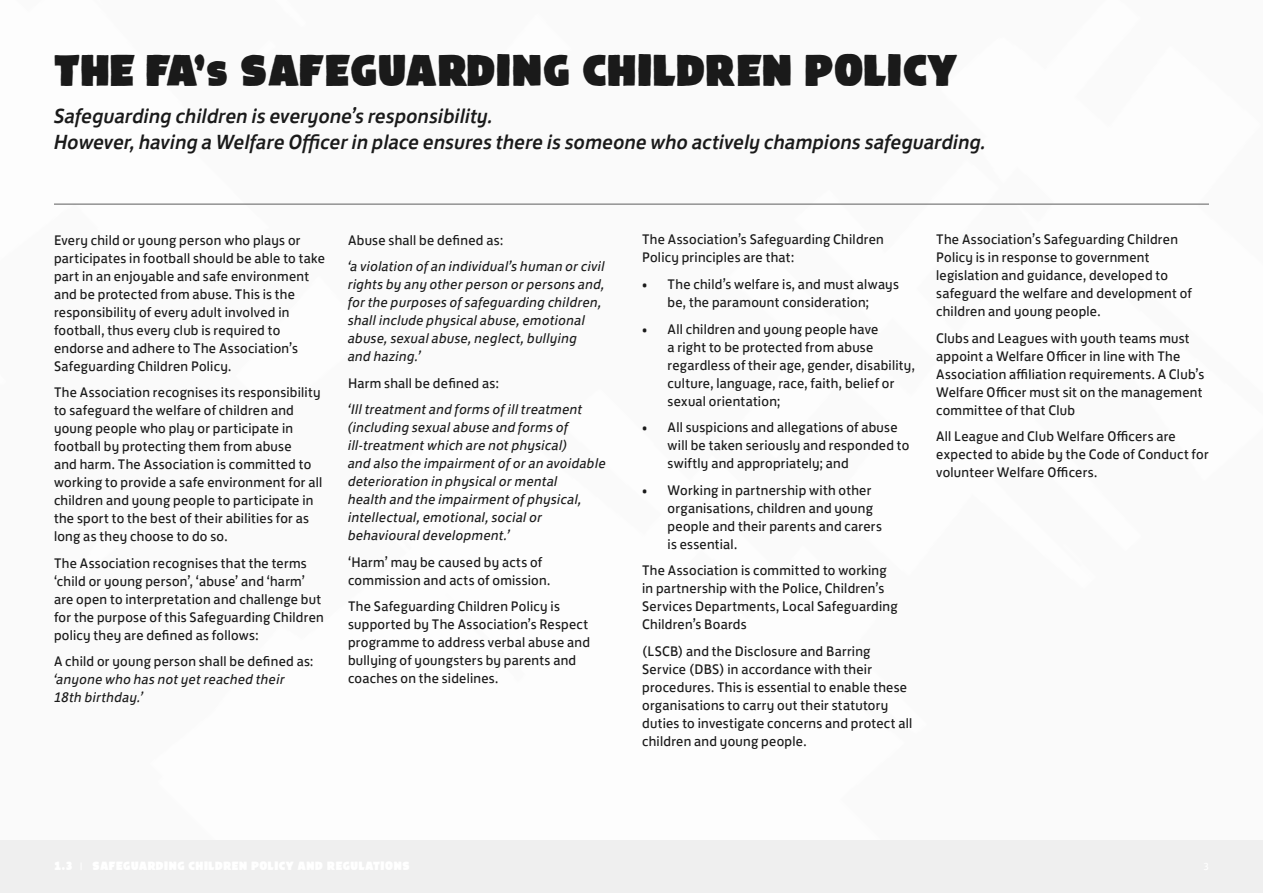
<style>
.page{position:relative;width:1263px;height:893px;background:#fff}
.page>*{position:absolute;margin:0;border:0;box-sizing:border-box;transform-origin:0 0}
.t1{font:39px "FA Brush";color:#1a1a1a}
.t2{font:italic 500 21px/25.5px "FS Jack";color:#1a1a1a}
.t3{font:14.25px/18px "FS Jack";letter-spacing:.02em;color:#1a1a1a}
.t4{font:italic 14.25px/18px "FS Jack";letter-spacing:.02em;color:#1a1a1a}
</style>
<div class="page">
<hr style="left:54px;top:204px;width:1155px;height:1px;background:#5d5d5d">
<div style="left:0;top:840px;width:1263px;height:53px;background:#efefef"></div>
<h1 class="t1" style="left:54px;top:54px;width:904px">THE FA’s SAFEGUARDING CHILDREN POLICY</h1>
<h2 class="t2" style="left:54px;top:102px;width:933px">Safeguarding children is everyone’s responsibility.<br>However, having a Welfare Officer in place ensures there is someone who actively champions safeguarding.</h2>
<p class="t3" style="left:54px;top:230px;width:272px">Every child or young person who plays or participates in football should be able to take part in an enjoyable and safe environment and be protected from abuse. This is the responsibility of every adult involved in football, thus every club is required to endorse and adhere to The Association’s Safeguarding Children Policy.</p>
<p class="t3" style="left:54px;top:382px;width:270px">The Association recognises its responsibility to safeguard the welfare of children and young people who play or participate in football by protecting them from abuse<br>and harm. The Association is committed to working to provide a safe environment for all children and young people to participate in the sport to the best of their abilities for as long as they choose to do so.</p>
<p class="t3" style="left:54px;top:552px;width:271px">The Association recognises that the terms ‘child or young person’, ‘abuse’ and ‘harm’ are open to interpretation and challenge but for the purpose of this Safeguarding Children policy they are defined as follows:</p>
<p class="t3" style="left:54px;top:651px;width:261px">A child or young person shall be defined as:</p>
<p class="t4" style="left:54px;top:669px;width:232px">‘anyone who has not yet reached their<br>18th birthday.’</p>
<p class="t3" style="left:348px;top:229px;width:157px">Abuse shall be defined as:</p>
<p class="t4" style="left:348px;top:256px;width:258px">‘a violation of an individual’s human or civil rights by any other person or persons and, for the purposes of safeguarding children, shall include physical abuse, emotional abuse, sexual abuse, neglect, bullying<br>and hazing.’</p>
<p class="t3" style="left:348px;top:372px;width:152px">Harm shall be defined as:</p>
<p class="t4" style="left:348px;top:399px;width:259px">‘Ill treatment and forms of ill treatment (including sexual abuse and forms of ill-treatment which are not physical)<br>and also the impairment of or an avoidable deterioration in physical or mental<br>health and the impairment of physical, intellectual, emotional, social or behavioural development.’</p>
<p class="t3" style="left:348px;top:551px;width:204px">‘Harm’ may be caused by acts of commission and acts of omission.</p>
<p class="t3" style="left:348px;top:596px;width:243px">The Safeguarding Children Policy is supported by The Association’s Respect programme to address verbal abuse and bullying of youngsters by parents and coaches on the sidelines.</p>
<p class="t3" style="left:642px;top:229px;width:243px">The Association’s Safeguarding Children<br>Policy principles are that:</p>
<p class="t3" style="left:642px;top:274px;width:258px;text-align:center">• The child’s welfare is, and must always be, the paramount consideration;</p>
<p class="t3" style="left:668px;top:318px;width:249px;text-indent:-26px">• All children and young people have<br>a right to be protected from abuse regardless of their age, gender, disability, culture, language, race, faith, belief or sexual orientation;</p>
<p class="t3" style="left:668px;top:417px;width:243px;text-indent:-26px">• All suspicions and allegations of abuse will be taken seriously and responded to swiftly and appropriately; and</p>
<p class="t3" style="left:668px;top:479px;width:216px;text-indent:-26px">• Working in partnership with other organisations, children and young people and their parents and carers is essential.</p>
<p class="t3" style="left:642px;top:560px;width:257px">The Association is committed to working in partnership with the Police, Children’s Services Departments, Local Safeguarding Children’s Boards</p>
<p class="t3" style="left:642px;top:640px;width:272px">(LSCB) and the Disclosure and Barring Service (DBS) in accordance with their procedures. This is essential to enable these organisations to carry out their statutory duties to investigate concerns and protect all children and young people.</p>
<p class="t3" style="left:936px;top:229px;width:257px">The Association’s Safeguarding Children Policy is in response to government legislation and guidance, developed to safeguard the welfare and development of children and young people.</p>
<p class="t3" style="left:936px;top:328px;width:270px">Clubs and Leagues with youth teams must appoint a Welfare Officer in line with The Association affiliation requirements. A Club’s Welfare Officer must sit on the management committee of that Club</p>
<p class="t3" style="left:936px;top:426px;width:274px">All League and Club Welfare Officers are expected to abide by the Code of Conduct for volunteer Welfare Officers.</p>
</div>
